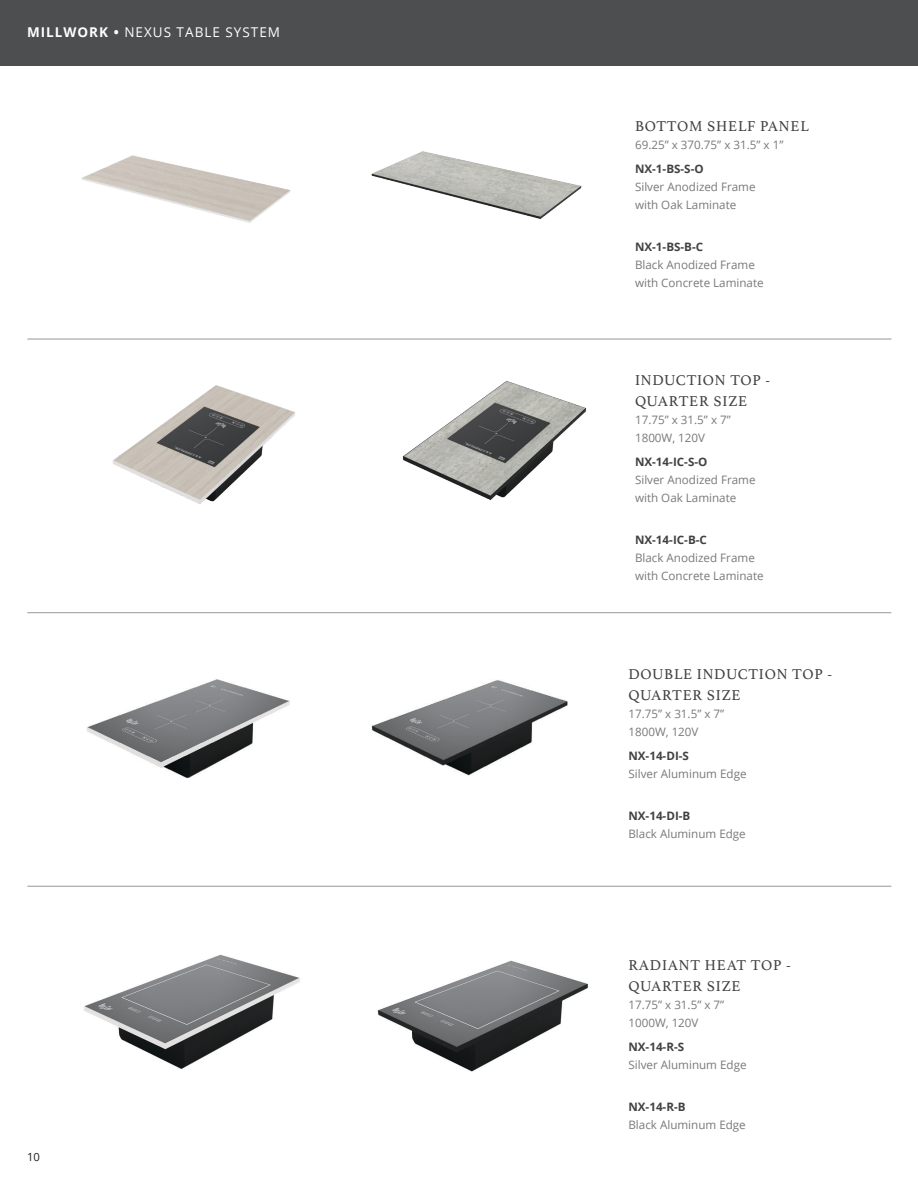
<style>
.page{position:relative;width:918px;height:1188px;background:#fff}
.page>*{position:absolute;margin:0;border:0;box-sizing:border-box;transform-origin:0 0}
.t1{font:15px/21px "Athelas";letter-spacing:.05em;color:#414142}
.t2{font:13.5px "Open Sans";letter-spacing:.075em;color:#fff}
.t3{font:11.7px/18px "Open Sans";color:#77797b}
.t4{font:700 11.7px "Open Sans";color:#414142}
.t5{font:11.25px "Open Sans";color:#231f20}
.s1{font-weight:700}
</style>
<div class="page">
<div style="left:0;top:0;width:918px;height:65px;background:#4d4e50"></div>
<img style="left:81px;top:155px;width:210px;height:68px">
<hr style="left:27px;top:339px;width:864px;height:1px;background:#949698">
<hr style="left:27px;top:612px;width:864px;height:1px;background:#949698">
<hr style="left:27px;top:886px;width:864px;height:1px;background:#949698">
<img style="left:371px;top:151px;width:211px;height:68px">
<img style="left:113px;top:385px;width:182px;height:119px">
<img style="left:402px;top:380px;width:185px;height:120px">
<img style="left:87px;top:679px;width:203px;height:99px">
<img style="left:371px;top:680px;width:197px;height:96px">
<img style="left:84px;top:954px;width:216px;height:115px">
<img style="left:377px;top:960px;width:211px;height:112px">
<p class="t2" style="left:27px;top:23px;width:255px"><span class="s1">MILLWORK •</span> NEXUS TABLE SYSTEM</p>
<p class="t5" style="left:27px;top:1149px;width:14px">10</p>
<p class="t1" style="left:635px;top:115px;width:175px">BOTTOM SHELF PANEL</p>
<p class="t3" style="left:635px;top:135px;width:150px">69.25” x 370.75” x 31.5” x 1”</p>
<p class="t4" style="left:635px;top:160px;width:70px">NX-1-BS-S-O</p>
<p class="t3" style="left:635px;top:177px;width:122px">Silver Anodized Frame with Oak Laminate</p>
<p class="t4" style="left:635px;top:238px;width:70px">NX-1-BS-B-C</p>
<p class="t3" style="left:635px;top:255px;width:130px">Black Anodized Frame with Concrete Laminate</p>
<p class="t1" style="left:635px;top:369px;width:137px">INDUCTION TOP -<br>QUARTER SIZE</p>
<p class="t3" style="left:635px;top:411px;width:97px">17.75” x 31.5” x 7”<br>1800W, 120V</p>
<p class="t4" style="left:635px;top:454px;width:74px">NX-14-IC-S-O</p>
<p class="t3" style="left:635px;top:471px;width:122px">Silver Anodized Frame with Oak Laminate</p>
<p class="t4" style="left:635px;top:532px;width:73px">NX-14-IC-B-C</p>
<p class="t3" style="left:635px;top:549px;width:130px">Black Anodized Frame with Concrete Laminate</p>
<p class="t1" style="left:628px;top:663px;width:205px">DOUBLE INDUCTION TOP -<br>QUARTER SIZE</p>
<p class="t3" style="left:628px;top:704px;width:97px">17.75” x 31.5” x 7”<br>1800W, 120V</p>
<p class="t4" style="left:628px;top:748px;width:62px">NX-14-DI-S</p>
<p class="t3" style="left:628px;top:764px;width:120px">Silver Aluminum Edge</p>
<p class="t4" style="left:628px;top:808px;width:63px">NX-14-DI-B</p>
<p class="t3" style="left:628px;top:824px;width:119px">Black Aluminum Edge</p>
<p class="t1" style="left:628px;top:954px;width:164px">RADIANT HEAT TOP -<br>QUARTER SIZE</p>
<p class="t3" style="left:628px;top:995px;width:97px">17.75” x 31.5” x 7”<br>1000W, 120V</p>
<p class="t4" style="left:628px;top:1038px;width:57px">NX-14-R-S</p>
<p class="t3" style="left:628px;top:1055px;width:120px">Silver Aluminum Edge</p>
<p class="t4" style="left:628px;top:1098px;width:59px">NX-14-R-B</p>
<p class="t3" style="left:628px;top:1115px;width:119px">Black Aluminum Edge</p>
</div>
